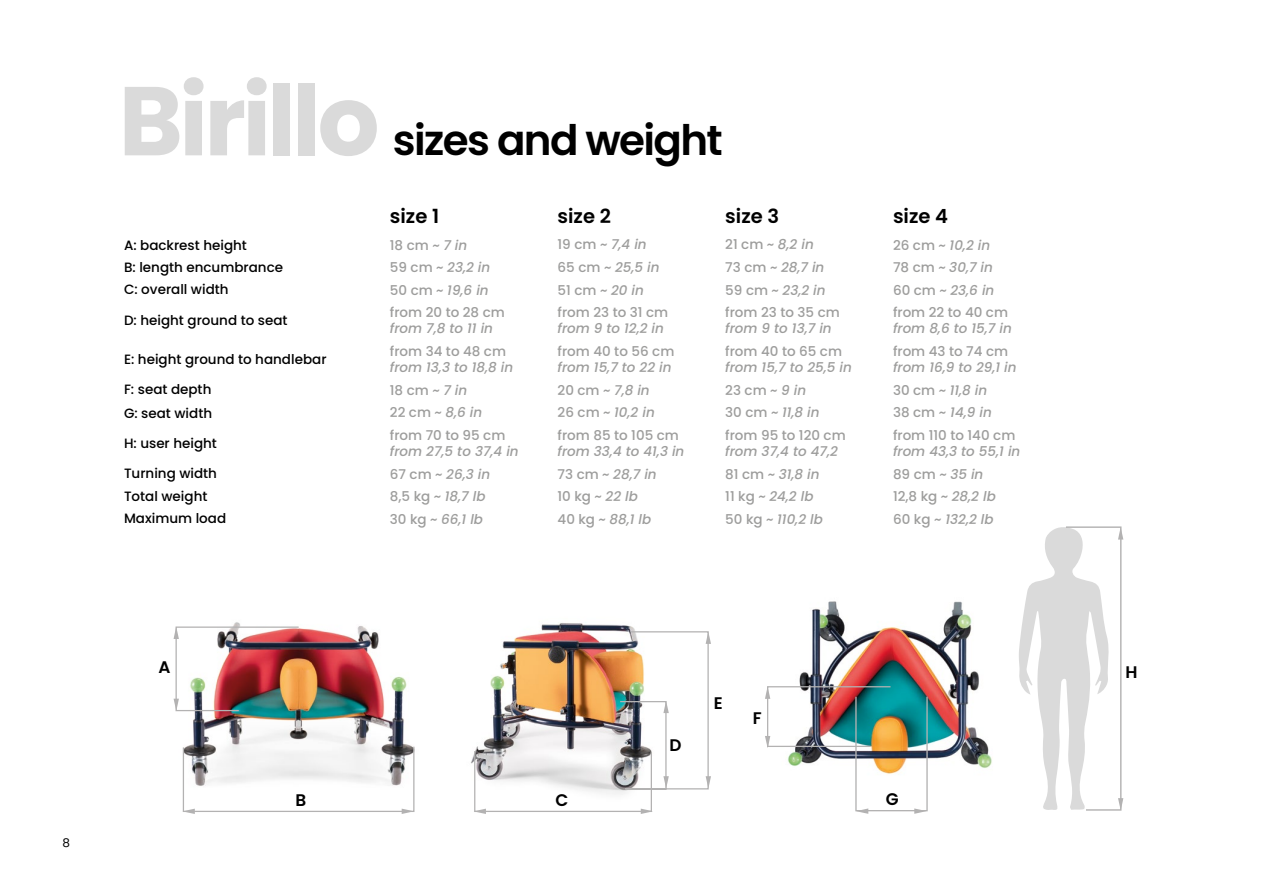
<style>
.page{position:relative;width:1263px;height:893px;background:#fff}
.page>*{position:absolute;margin:0;border:0;box-sizing:border-box;transform-origin:0 0}
.t1{font:700 97.5px "Poppins";letter-spacing:-.04em;color:#dadada}
.t2{font:600 42px "Poppins";letter-spacing:-.04em;color:#000}
.t3{font:600 19.5px "Poppins";color:#000}
.t4{font:600 16.8px "Poppins";color:#000}
.t5{font:italic 500 13.5px/22.5px "Poppins";color:#9d9d9c}
.t6{font:500 13.5px/22.5px "Poppins";color:#9d9d9c}
.t7{font:500 13.5px/22.4px "Poppins";color:#000}
.t8{font:12px "Poppins";color:#000}
.s1{font-style:italic}
.s2{font-style:normal}
</style>
<div class="page">
<img style="left:788px;top:601px;width:204px;height:173px">
<div style="left:855px;top:696px;width:73px;height:115px;border:1px solid #b3b2b2"></div>
<img style="left:765px;top:685px;width:127px;height:63px">
<svg style="left:914px;top:808px;width:12px;height:6px"></svg>
<svg style="left:856px;top:808px;width:12px;height:6px"></svg>
<img style="left:174px;top:626px;width:241px;height:188px">
<img style="left:471px;top:623px;width:164px;height:141px">
<img style="left:473px;top:631px;width:238px;height:183px">
<svg style="left:1019px;top:526px;width:104px;height:285px"></svg>
<p class="t8" style="left:62px;top:836px;width:9px">8</p>
<h1 class="t1" style="left:119px;top:65px;width:262px">Birillo</h1>
<h2 class="t2" style="left:393px;top:116px;width:331px">sizes and weight</h2>
<p class="t7" style="left:124px;top:234px;width:161px">A: backrest height<br>B: length encumbrance<br>C: overall width</p>
<p class="t7" style="left:124px;top:309px;width:165px">D: height ground to seat</p>
<p class="t7" style="left:124px;top:348px;width:204px">E: height ground to handlebar</p>
<p class="t7" style="left:124px;top:377px;width:90px;line-height:23.9px">F: seat depth<br>G: seat width</p>
<p class="t7" style="left:124px;top:432px;width:94px">H: user height</p>
<p class="t7" style="left:124px;top:462px;width:104px">Turning width<br>Total weight<br>Maximum load</p>
<h3 class="t3" style="left:390px;top:205px;width:51px">size 1</h3>
<h3 class="t3" style="left:558px;top:205px;width:55px">size 2</h3>
<h3 class="t3" style="left:725px;top:205px;width:55px">size 3</h3>
<h3 class="t3" style="left:893px;top:205px;width:57px">size 4</h3>
<p class="t6" style="left:390px;top:234px;width:116px">18 cm ~ <span class="s1">7 in<br></span>59 cm ~ <span class="s1">23,2 in<br></span>50 cm ~ <span class="s1">19,6 in </span>from 20 to 28 cm</p>
<p class="t5" style="left:390px;top:318px;width:105px">from 7,8 to 11 in</p>
<p class="t6" style="left:390px;top:340px;width:118px">from 34 to 48 cm</p>
<p class="t5" style="left:390px;top:356px;width:125px">from 13,3 to 18,8 in<br><span class="s2">18 cm ~</span> 7 in<br><span class="s2">22 cm ~</span> 8,6 in <span class="s2">from 70 to 95 cm</span></p>
<p class="t5" style="left:390px;top:440px;width:130px">from 27,5 to 37,4 in<br><span class="s2">67 cm ~</span> 26,3 in<br><span class="s2">8,5 kg ~</span> 18,7 lb<br><span class="s2">30 kg ~</span> 66,1 lb</p>
<p class="t6" style="left:558px;top:233px;width:112px">19 cm ~ <span class="s1">7,4 in<br></span>65 cm ~ <span class="s1">25,5 in<br></span>51 cm ~ <span class="s1">20 in </span>from 23 to 31 cm</p>
<p class="t5" style="left:558px;top:317px;width:108px">from 9 to 12,2 in</p>
<p class="t6" style="left:558px;top:340px;width:118px">from 40 to 56 cm</p>
<p class="t5" style="left:558px;top:356px;width:123px">from 15,7 to 22 in<br><span class="s2">20 cm ~</span> 7,8 in<br><span class="s2">26 cm ~</span> 10,2 in <span class="s2">from 85 to 105 cm</span></p>
<p class="t5" style="left:558px;top:440px;width:128px">from 33,4 to 41,3 in<br><span class="s2">73 cm ~</span> 28,7 in<br><span class="s2">10 kg ~</span> 22 lb<br><span class="s2">40 kg ~</span> 88,1 lb</p>
<p class="t6" style="left:725px;top:234px;width:116px">21 cm ~ <span class="s1">8,2 in<br></span>73 cm ~ <span class="s1">28,7 in<br></span>59 cm ~ <span class="s1">23,2 in </span>from 23 to 35 cm</p>
<p class="t5" style="left:725px;top:317px;width:108px">from 9 to 13,7 in</p>
<p class="t6" style="left:725px;top:340px;width:118px">from 40 to 65 cm</p>
<p class="t5" style="left:725px;top:356px;width:128px">from 15,7 to 25,5 in<br><span class="s2">23 cm ~</span> 9 in<br><span class="s2">30 cm ~</span> 11,8 in <span class="s2">from 95 to 120 cm</span></p>
<p class="t5" style="left:725px;top:440px;width:114px">from 37,4 to 47,2<br><span class="s2">81 cm ~</span> 31,8 in<br><span class="s2">11 kg ~</span> 24,2 lb<br><span class="s2">50 kg ~</span> 110,2 lb</p>
<p class="t6" style="left:893px;top:234px;width:117px">26 cm ~ <span class="s1">10,2 in<br></span>78 cm ~ <span class="s1">30,7 in<br></span>60 cm ~ <span class="s1">23,6 in </span>from 22 to 40 cm</p>
<p class="t5" style="left:893px;top:318px;width:120px">from 8,6 to 15,7 in</p>
<p class="t6" style="left:893px;top:340px;width:117px">from 43 to 74 cm</p>
<p class="t5" style="left:893px;top:356px;width:125px">from 16,9 to 29,1 in<br><span class="s2">30 cm ~</span> 11,8 in<br><span class="s2">38 cm ~</span> 14,9 in <span class="s2">from 110 to 140 cm</span></p>
<p class="t5" style="left:893px;top:440px;width:129px">from 43,3 to 55,1 in<br><span class="s2">89 cm ~</span> 35 in<br><span class="s2">12,8 kg ~</span> 28,2 lb<br><span class="s2">60 kg ~</span> 132,2 lb</p>
<p class="t4" style="left:158px;top:657px;width:14px">A</p>
<p class="t4" style="left:669px;top:736px;width:14px">D</p>
<p class="t4" style="left:714px;top:693px;width:10px">E</p>
<p class="t4" style="left:753px;top:708px;width:10px">F</p>
<p class="t4" style="left:295px;top:791px;width:12px">B</p>
<p class="t4" style="left:555px;top:791px;width:14px">C</p>
<p class="t4" style="left:886px;top:789px;width:14px">G</p>
<p class="t4" style="left:1125px;top:662px;width:14px">H</p>
</div>
